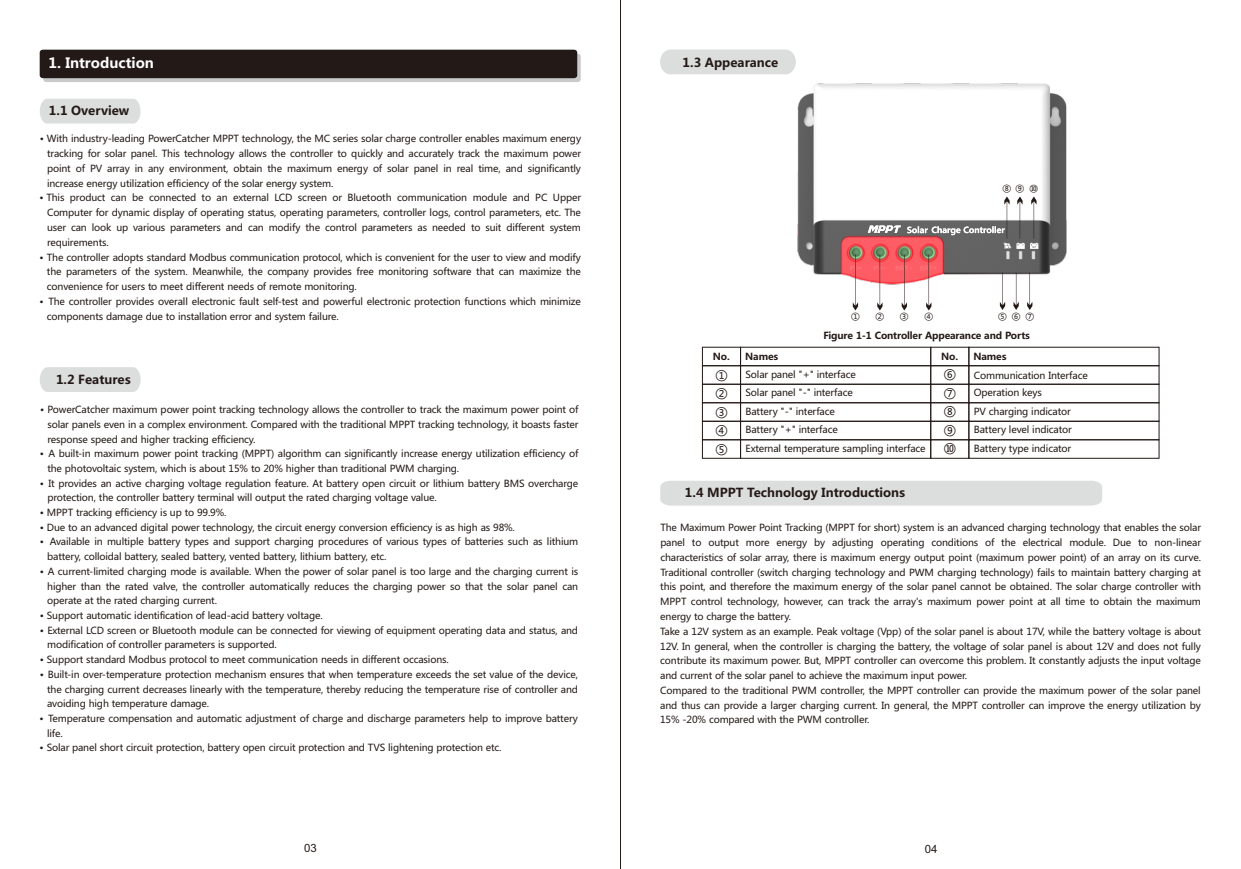
<style>
.page{position:relative;width:1241px;height:869px;background:#fff}
.page>*{position:absolute;margin:0;border:0;box-sizing:border-box;transform-origin:0 0}
.t1{font:700 14px "Microsoft Ya Hei";color:#fff}
.t2{font:700 12.25px "Microsoft Ya Hei";color:#231916}
.t3{font:12.25px/18.6px "Microsoft Ya Hei";color:#231916;text-align:justify}
.t4{font:11.38px "Arial";color:#231916}
.t5{font:9.62px/14.7px "Microsoft Ya Hei";letter-spacing:-.015em;color:#231916}
.t6{font:700 9.62px "Microsoft Ya Hei";letter-spacing:-.015em;color:#231916}
.t7{font:8.75px "Microsoft Ya Hei";color:#231916}
.s1{font-size:8.58px}
</style>
<div class="page">
<div style="left:660px;top:481px;width:441px;height:24px;background:#dcdddd"></div>
<div style="left:660px;top:49px;width:135px;height:25px;background:#dcdddd"></div>
<hr style="left:620px;top:0;width:1px;height:868px;background:#231916">
<svg style="left:43px;top:53px;width:537px;height:29px;background:#c0c0c1"></svg>
<div style="left:40px;top:50px;width:537px;height:28px;background:#231916;border-radius:3px"></div>
<div style="left:40px;top:99px;width:100px;height:24px;background:#dcdddd"></div>
<div style="left:40px;top:367px;width:101px;height:25px;background:#dcdddd"></div>
<img style="left:797px;top:83px;width:270px;height:199px">
<svg style="left:852px;top:254px;width:5px;height:56px"></svg>
<svg style="left:867px;top:196px;width:171px;height:114px"></svg>
<div style="left:701px;top:365px;width:40px;height:19px;border:1px solid #231916"></div>
<div style="left:701px;top:383px;width:40px;height:20px;border:1px solid #231916"></div>
<div style="left:701px;top:402px;width:40px;height:19px;border:1px solid #231916"></div>
<div style="left:701px;top:420px;width:40px;height:20px;border:1px solid #231916"></div>
<div style="left:701px;top:439px;width:40px;height:19px;border:1px solid #231916"></div>
<div style="left:740px;top:365px;width:191px;height:19px;border:1px solid #231916"></div>
<div style="left:740px;top:383px;width:191px;height:20px;border:1px solid #231916"></div>
<div style="left:740px;top:402px;width:191px;height:19px;border:1px solid #231916"></div>
<div style="left:740px;top:420px;width:191px;height:20px;border:1px solid #231916"></div>
<div style="left:740px;top:439px;width:191px;height:19px;border:1px solid #231916"></div>
<div style="left:930px;top:365px;width:39px;height:19px;border:1px solid #231916"></div>
<div style="left:930px;top:383px;width:39px;height:20px;border:1px solid #231916"></div>
<div style="left:930px;top:402px;width:39px;height:19px;border:1px solid #231916"></div>
<div style="left:930px;top:420px;width:39px;height:20px;border:1px solid #231916"></div>
<div style="left:930px;top:439px;width:39px;height:19px;border:1px solid #231916"></div>
<div style="left:968px;top:383px;width:191px;height:20px;border:1px solid #231916"></div>
<div style="left:968px;top:402px;width:191px;height:19px;border:1px solid #231916"></div>
<div style="left:968px;top:420px;width:191px;height:20px;border:1px solid #231916"></div>
<div style="left:968px;top:439px;width:191px;height:19px;border:1px solid #231916"></div>
<div style="left:968px;top:365px;width:191px;height:19px;border:1px solid #231916"></div>
<h1 class="t1" style="left:49px;top:56px;width:107px">1. Introduction</h1>
<p class="t2" style="left:49px;top:105px;width:82px">1.1 Overview</p>
<p class="t5" style="left:47px;top:132px;width:535px;text-align:justify;text-indent:-7px">• With industry-leading PowerCatcher MPPT technology, the MC series solar charge controller enables maximum energy tracking for solar panel. This technology allows the controller to quickly and accurately track the maximum power point of PV array in any environment, obtain the maximum energy of solar panel in real time, and significantly increase energy utilization efficiency of the solar energy system.</p>
<p class="t5" style="left:47px;top:191px;width:535px;text-align:justify;text-indent:-7px">• This product can be connected to an external LCD screen or Bluetooth communication module and PC Upper Computer for dynamic display of operating status, operating parameters, controller logs, control parameters, etc. The user can look up various parameters and can modify the control parameters as needed to suit different system requirements.</p>
<p class="t5" style="left:47px;top:250px;width:535px;text-align:justify;text-indent:-7px">• The controller adopts standard Modbus communication protocol, which is convenient for the user to view and modify the parameters of the system. Meanwhile, the company provides free monitoring software that can maximize the convenience for users to meet different needs of remote monitoring.</p>
<p class="t5" style="left:47px;top:295px;width:535px;text-indent:-7px">• The controller provides overall electronic fault self-test and powerful electronic protection functions which minimize components damage due to installation error and system failure.</p>
<p class="t2" style="left:56px;top:374px;width:76px">1.2 Features</p>
<p class="t5" style="left:47px;top:403px;width:532px;text-align:justify;text-indent:-7px">• PowerCatcher maximum power point tracking technology allows the controller to track the maximum power point of solar panels even in a complex environment. Compared with the traditional MPPT tracking technology, it boasts faster response speed and higher tracking efficiency.</p>
<p class="t5" style="left:47px;top:447px;width:532px;text-indent:-7px">• A built-in maximum power point tracking (MPPT) algorithm can significantly increase energy utilization efficiency of the photovoltaic system, which is about 15% to 20% higher than traditional PWM charging.</p>
<p class="t5" style="left:47px;top:476px;width:532px;text-indent:-7px">• It provides an active charging voltage regulation feature. At battery open circuit or lithium battery BMS overcharge protection, the controller battery terminal will output the rated charging voltage value.</p>
<p class="t5" style="left:40px;top:505px;width:188px">• MPPT tracking efficiency is up to 99.9%.</p>
<p class="t5" style="left:40px;top:520px;width:476px">• Due to an advanced digital power technology, the circuit energy conversion efficiency is as high as 98%.</p>
<p class="t5" style="left:47px;top:535px;width:532px;text-indent:-7px">• Available in multiple battery types and support charging procedures of various types of batteries such as lithium battery, colloidal battery, sealed battery, vented battery, lithium battery, etc.</p>
<p class="t5" style="left:47px;top:564px;width:532px;text-align:justify;text-indent:-7px">• A current-limited charging mode is available. When the power of solar panel is too large and the charging current is higher than the rated valve, the controller automatically reduces the charging power so that the solar panel can operate at the rated charging current.</p>
<p class="t5" style="left:40px;top:608px;width:284px">• Support automatic identification of lead-acid battery voltage.</p>
<p class="t5" style="left:47px;top:623px;width:532px;text-indent:-7px">• External LCD screen or Bluetooth module can be connected for viewing of equipment operating data and status, and modification of controller parameters is supported.</p>
<p class="t5" style="left:40px;top:652px;width:410px">• Support standard Modbus protocol to meet communication needs in different occasions.</p>
<p class="t5" style="left:47px;top:667px;width:532px;text-align:justify;text-indent:-7px">• Built-in over-temperature protection mechanism ensures that when temperature exceeds the set value of the device, the charging current decreases linearly with the temperature, thereby reducing the temperature rise of controller and avoiding high temperature damage.</p>
<p class="t5" style="left:47px;top:711px;width:532px;text-indent:-7px">• Temperature compensation and automatic adjustment of charge and discharge parameters help to improve battery life.</p>
<p class="t5" style="left:40px;top:741px;width:463px">• Solar panel short circuit protection, battery open circuit protection and TVS lightening protection etc.</p>
<p class="t2" style="left:682px;top:57px;width:97px">1.3 Appearance</p>
<p class="t7" style="left:1002px;top:184px;width:37px">⑧⑨<span class="s1">⑩</span></p>
<p class="t7" style="left:850px;top:312px;width:10px">①</p>
<p class="t7" style="left:875px;top:312px;width:10px">②</p>
<p class="t7" style="left:899px;top:312px;width:10px">③</p>
<p class="t7" style="left:924px;top:312px;width:10px">④</p>
<p class="t7" style="left:997px;top:312px;width:37px">⑤⑥⑦</p>
<p class="t6" style="left:823px;top:331px;width:208px">Figure 1-1 Controller Appearance and Ports</p>
<p class="t6" style="left:712px;top:352px;width:18px">No.</p>
<p class="t6" style="left:745px;top:352px;width:34px">Names</p>
<p class="t6" style="left:941px;top:352px;width:18px">No.</p>
<p class="t5" style="left:745px;top:365px;width:182px;line-height:18.6px">Solar panel "+" interface<br>Solar panel "-" interface<br>Battery "-" interface<br>Battery "+" interface<br>External temperature sampling interface</p>
<p class="t3" style="left:715px;top:366px;width:14px">①<br>②<br>③<br>④<br>⑤</p>
<p class="t3" style="left:943px;top:365px;width:14px">⑥<br>⑦<br>⑧<br>⑨</p>
<p class="t3" style="left:943px;top:439px;width:14px">⑩</p>
<p class="t2" style="left:684px;top:486px;width:222px">1.4 MPPT Technology Introductions</p>
<p class="t6" style="left:973px;top:352px;width:34px">Names</p>
<p class="t5" style="left:973px;top:367px;width:115px;line-height:17.3px">Communication Interface<br>Operation keys</p>
<p class="t5" style="left:973px;top:402px;width:99px;line-height:18.6px;text-align:justify">PV charging indicator Battery level indicator Battery type indicator</p>
<p class="t5" style="left:660px;top:521px;width:542px">The Maximum Power Point Tracking (MPPT for short) system is an advanced charging technology that enables the solar panel to output more energy by adjusting operating conditions of the electrical module. Due to non-linear characteristics of solar array, there is maximum energy output point (maximum power point) of an array on its curve.<br>Traditional controller (switch charging technology and PWM charging technology) fails to maintain battery charging at this point, and therefore the maximum energy of the solar panel cannot be obtained. The solar charge controller with MPPT control technology, however, can track the array's maximum power point at all time to obtain the maximum energy to charge the battery.<br>Take a 12V system as an example. Peak voltage (Vpp) of the solar panel is about 17V, while the battery voltage is about 12V. In general, when the controller is charging the battery, the voltage of solar panel is about 12V and does not fully contribute its maximum power. But, MPPT controller can overcome this problem. It constantly adjusts the input voltage and current of the solar panel to achieve the maximum input power.<br>Compared to the traditional PWM controller, the MPPT controller can provide the maximum power of the solar panel and thus can provide a larger charging current. In general, the MPPT controller can improve the energy utilization by 15% -20% compared with the PWM controller.</p>
<p class="t4" style="left:304px;top:843px;width:14px">03</p>
<p class="t4" style="left:924px;top:843px;width:14px">04</p>
</div>
